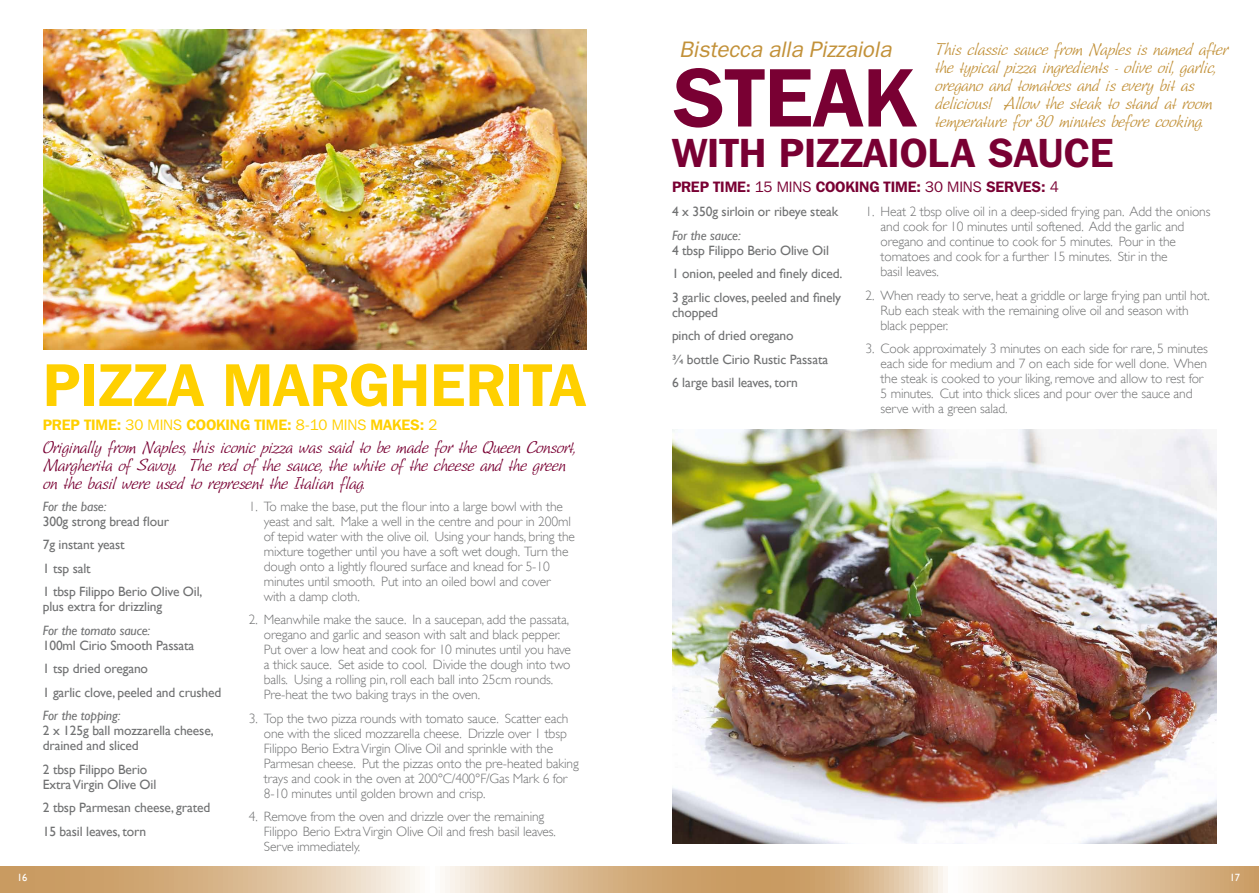
<style>
.page{position:relative;width:1259px;height:893px;background:#fff}
.page>*{position:absolute;margin:0;border:0;box-sizing:border-box;transform-origin:0 0}
.t1{font:600 82.5px "Franklin Gothic IT Cby BT";color:#790033}
.t2{font:600 60px "Franklin Gothic IT Cby BT";color:#ffd000}
.t3{font:600 40.5px "Franklin Gothic IT Cby BT";color:#790033}
.t4{font:italic 22.5px "Franklin Gothic";letter-spacing:-.01em;color:#c29139}
.t5{font:19.5px/18px "Sallwey Script Normal";letter-spacing:-.05em;color:#c29139}
.t6{font:19.5px/18px "Sallwey Script Normal";letter-spacing:-.05em;color:#790033}
.t7{font:600 15px "Franklin Gothic IT Cby BT";letter-spacing:-.01em;color:#ffd000}
.t8{font:600 15px "Franklin Gothic IT Cby BT";letter-spacing:-.01em;color:#790033}
.t9{font:300 13.5px/15px "Gill Sans";letter-spacing:-.01em;color:#707172}
.t10{font:13.5px/23.5px "Gill Sans";letter-spacing:-.01em;color:#707172}
.t11{font:italic 13.5px "Gill Sans";letter-spacing:-.01em;color:#707172}
.t12{font:10.5px "Gill Sans";color:#fff}
.s1{font-weight:400}
</style>
<div class="page">
<svg style="left:0;top:866px;width:629px;height:27px;background:#dec29f"></svg>
<svg style="left:629px;top:866px;width:630px;height:27px;background:#dcbd98"></svg>
<img style="left:672px;top:429px;width:544px;height:415px">
<img style="left:43px;top:30px;width:544px;height:320px">
<h3 class="t4" style="left:679px;top:37px;width:213px">Bistecca alla Pizzaiola</h3>
<h3 class="t5" style="left:935px;top:41px;width:295px">This classic sauce from Naples is named after the typical pizza ingredients - olive oil, garlic, oregano and tomatoes and is every bit as delicious! Allow the steak to stand at room temperature for 30 minutes before cooking.</h3>
<h1 class="t1" style="left:672px;top:46px;width:245px">STEAK</h1>
<h3 class="t3" style="left:672px;top:127px;width:443px">WITH PIZZAIOLA SAUCE</h3>
<h2 class="t2" style="left:43px;top:347px;width:544px">PIZZA MARGHERITA</h2>
<p class="t7" style="left:43px;top:415px;width:396px">PREP TIME: <span class="s1">30 MINS</span> COOKING TIME: <span class="s1">8-10 MINS</span> MAKES: <span class="s1">2</span></p>
<h3 class="t6" style="left:43px;top:439px;width:535px">Originally from Naples, this iconic pizza was said to be made for the Queen Consort,<br>Margherita of Savoy. The red of the sauce, the white of the cheese and the green on the basil were used to represent the Italian flag.</h3>
<p class="t11" style="left:43px;top:498px;width:65px">For the base:</p>
<p class="t10" style="left:43px;top:509px;width:161px">300g strong bread flour<br>7g instant yeast<br>1 tsp salt<br>1 tbsp Filippo Berio Olive Oil,</p>
<p class="t10" style="left:43px;top:595px;width:121px">plus extra for drizzling</p>
<p class="t11" style="left:43px;top:622px;width:109px">For the tomato sauce:</p>
<p class="t10" style="left:43px;top:633px;width:180px">100ml Cirio Smooth Passata<br>1 tsp dried oregano<br>1 garlic clove, peeled and crushed</p>
<p class="t11" style="left:43px;top:708px;width:79px">For the topping:</p>
<p class="t10" style="left:43px;top:723px;width:173px;line-height:15px">2 x 125g ball mozzarella cheese, drained and sliced</p>
<p class="t10" style="left:43px;top:761px;width:115px;line-height:15px">2 tbsp Filippo Berio<br>Extra Virgin Olive Oil</p>
<p class="t10" style="left:43px;top:796px;width:169px">2 tbsp Parmesan cheese, grated<br>15 basil leaves, torn</p>
<p class="t9" style="left:264px;top:499px;width:313px;text-indent:-15px">1. To make the base, put the flour into a large bowl with the yeast and salt. Make a well in the centre and pour in 200ml of tepid water with the olive oil. Using your hands, bring the mixture together until you have a soft wet dough. Turn the dough onto a lightly floured surface and knead for 5-10 minutes until smooth. Put into an oiled bowl and cover with a damp cloth.</p>
<p class="t9" style="left:264px;top:612px;width:309px;text-indent:-15px">2. Meanwhile make the sauce. In a saucepan, add the passata, oregano and garlic and season with salt and black pepper.<br>Put over a low heat and cook for 10 minutes until you have a thick sauce. Set aside to cool. Divide the dough into two balls. Using a rolling pin, roll each ball into 25cm rounds.<br>Pre-heat the two baking trays in the oven.</p>
<p class="t9" style="left:264px;top:711px;width:316px;text-indent:-15px">3. Top the two pizza rounds with tomato sauce. Scatter each one with the sliced mozzarella cheese. Drizzle over 1 tbsp Filippo Berio Extra Virgin Olive Oil and sprinkle with the Parmesan cheese. Put the pizzas onto the pre-heated baking trays and cook in the oven at 200°C/400°F/Gas Mark 6 for 8-10 minutes until golden brown and crisp.</p>
<p class="t9" style="left:264px;top:809px;width:294px;text-indent:-15px">4. Remove from the oven and drizzle over the remaining<br>Filippo Berio Extra Virgin Olive Oil and fresh basil leaves.<br>Serve immediately.</p>
<p class="t8" style="left:672px;top:178px;width:388px">PREP TIME: <span class="s1">15 MINS</span> COOKING TIME: <span class="s1">30 MINS</span> SERVES: <span class="s1">4</span></p>
<p class="t10" style="left:672px;top:200px;width:168px">4 x 350g sirloin or ribeye steak</p>
<p class="t11" style="left:672px;top:227px;width:70px">For the sauce:</p>
<p class="t10" style="left:672px;top:238px;width:172px">4 tbsp Filippo Berio Olive Oil<br>1 onion, peeled and finely diced.<br>3 garlic cloves, peeled and finely</p>
<p class="t10" style="left:672px;top:300px;width:158px">chopped<br>pinch of dried oregano<br>¾ bottle Cirio Rustic Passata<br>6 large basil leaves, torn</p>
<p class="t9" style="left:880px;top:204px;width:331px;text-indent:-15px">1. Heat 2 tbsp olive oil in a deep-sided frying pan. Add the onions and cook for 10 minutes until softened. Add the garlic and oregano and continue to cook for 5 minutes. Pour in the tomatoes and cook for a further 15 minutes. Stir in the<br>basil leaves.</p>
<p class="t9" style="left:880px;top:288px;width:331px;text-indent:-15px">2. When ready to serve, heat a griddle or large frying pan until hot.<br>Rub each steak with the remaining olive oil and season with black pepper.</p>
<p class="t9" style="left:880px;top:341px;width:329px;text-indent:-15px">3. Cook approximately 3 minutes on each side for rare, 5 minutes each side for medium and 7 on each side for well done. When the steak is cooked to your liking, remove and allow to rest for 5 minutes. Cut into thick slices and pour over the sauce and serve with a green salad.</p>
<p class="t12" style="left:17px;top:871px;width:12px">16</p>
<p class="t12" style="left:1229px;top:871px;width:12px">17</p>
</div>
